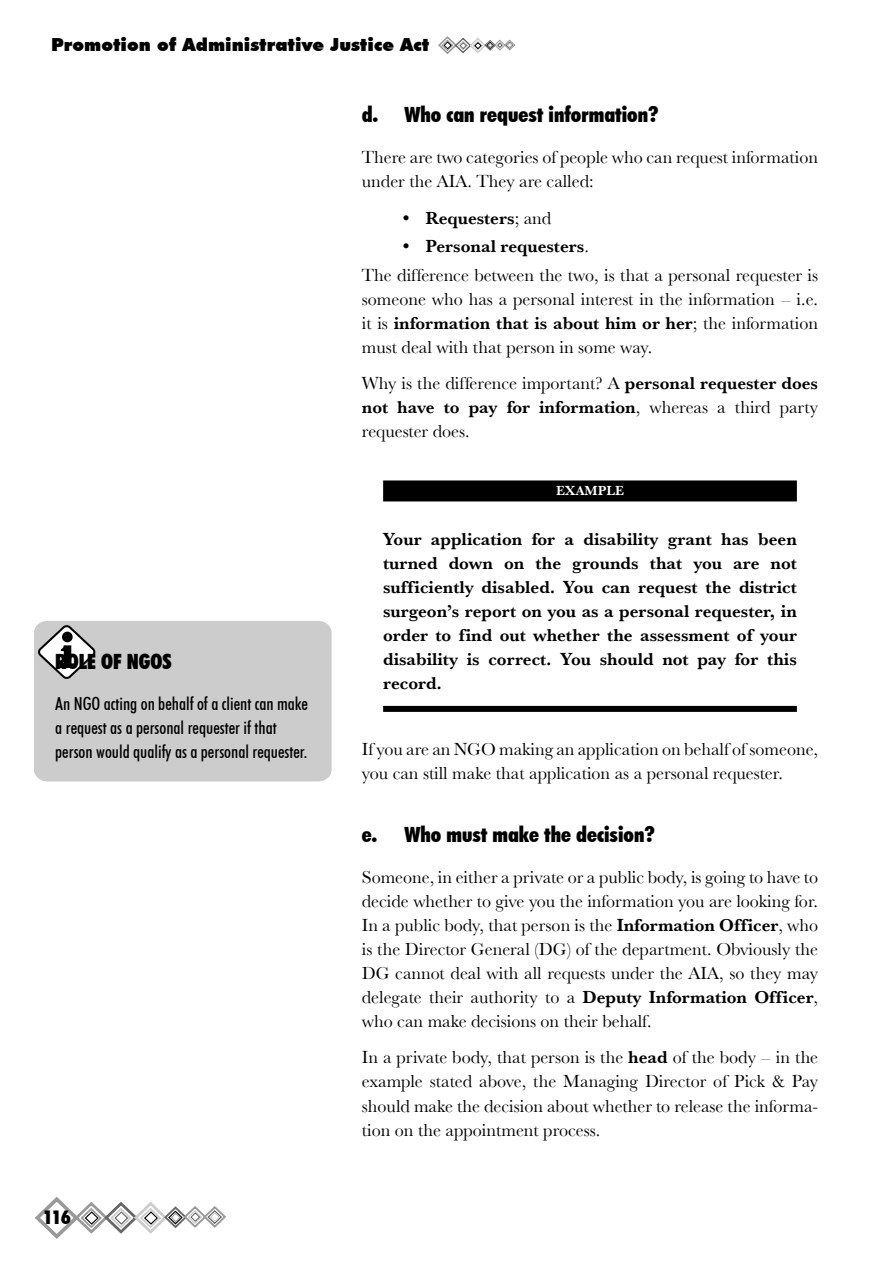
<style>
.page{position:relative;width:893px;height:1263px;background:#fff}
.page>*{position:absolute;margin:0;border:0;box-sizing:border-box;transform-origin:0 0}
.Heading_3{font:900 condensed 21px "Futura BT";color:#000}
.Box_Head{font:900 condensed 21px "Futura BT";color:#000}
.t1{font:18px/24px "URW Basker T";color:#000;text-align:justify}
.Example_End{font:700 18px/24px "URW Basker T";color:#000;text-align:justify}
.Box_Text{font:500 condensed 18px/24px "Futura BT";color:#000}
.t2{font:900 18px "Futura BT";color:#000}
.Normal_Bullet_2{font:700 18px "URW Basker T";color:#000}
.t3{font:800 condensed 18px "Futura";color:#000}
.Example_Head{font:700 13.5px "URW Basker T";color:#fff}
.s1{font-weight:400}
.s2{font-weight:700}
</style>
<div class="page">
<svg style="left:35px;top:1197px;width:191px;height:42px"></svg>
<svg style="left:438px;top:36px;width:77px;height:18px"></svg>
<div style="left:383px;top:480px;width:414px;height:21px;background:#000"></div>
<div style="left:383px;top:706px;width:414px;height:6px;background:#000"></div>
<div style="left:34px;top:621px;width:298px;height:160px;background:#ccc"></div>
<svg style="left:39px;top:625px;width:56px;height:53px"></svg>
<p class="t2" style="left:51px;top:34px;width:380px">Promotion of Administrative Justice Act</p>
<p class="Box_Head" style="left:55px;top:649px;width:118px">ROLE OF NGOS</p>
<p class="Box_Text" style="left:55px;top:692px;width:254px">An NGO acting on behalf of a client can make a request as a personal requester if that person would qualify as a personal requester.</p>
<p class="t3" style="left:42px;top:1205px;width:31px">116</p>
<p class="Heading_3" style="left:362px;top:102px;width:298px">d. Who can request information?</p>
<p class="t1" style="left:362px;top:145px;width:458px">There are two categories of people who can request information under the AIA. They are called:</p>
<p class="Normal_Bullet_2" style="left:400px;top:208px;width:153px"><span class="s1">•</span> Requesters<span class="s1">; and</span></p>
<p class="Normal_Bullet_2" style="left:400px;top:236px;width:190px"><span class="s1">•</span> Personal requesters<span class="s1">.</span></p>
<p class="t1" style="left:362px;top:263px;width:458px">The difference between the two, is that a personal requester is someone who has a personal interest in the information – i.e. it is <span class="s2">information that is about him or her</span>; the information must deal with that person in some way.</p>
<p class="t1" style="left:362px;top:371px;width:458px">Why is the difference important? A <span class="s2">personal requester does not have to pay for information</span>, whereas a third party requester does.</p>
<p class="Example_Head" style="left:556px;top:483px;width:69px">EXAMPLE</p>
<p class="Example_End" style="left:383px;top:527px;width:415px">Your application for a disability grant has been turned down on the grounds that you are not sufficiently disabled. You can request the district surgeon’s report on you as a personal requester, in order to find out whether the assessment of your disability is correct. You should not pay for this record.</p>
<p class="t1" style="left:362px;top:737px;width:458px">If you are an NGO making an application on behalf of someone, you can still make that application as a personal requester.</p>
<p class="Heading_3" style="left:362px;top:821px;width:294px">e. Who must make the decision?</p>
<p class="t1" style="left:362px;top:865px;width:458px">Someone, in either a private or a public body, is going to have to decide whether to give you the information you are looking for.<br>In a public body, that person is the <span class="s2">Information Officer</span>, who is the Director General (DG) of the department. Obviously the DG cannot deal with all requests under the AIA, so they may delegate their authority to a <span class="s2">Deputy Information Officer</span>, who can make decisions on their behalf.</p>
<p class="t1" style="left:362px;top:1045px;width:458px">In a private body, that person is the <span class="s2">head</span> of the body – in the example stated above, the Managing Director of Pick &amp; Pay should make the decision about whether to release the informa&shy;tion on the appointment process.</p>
</div>
